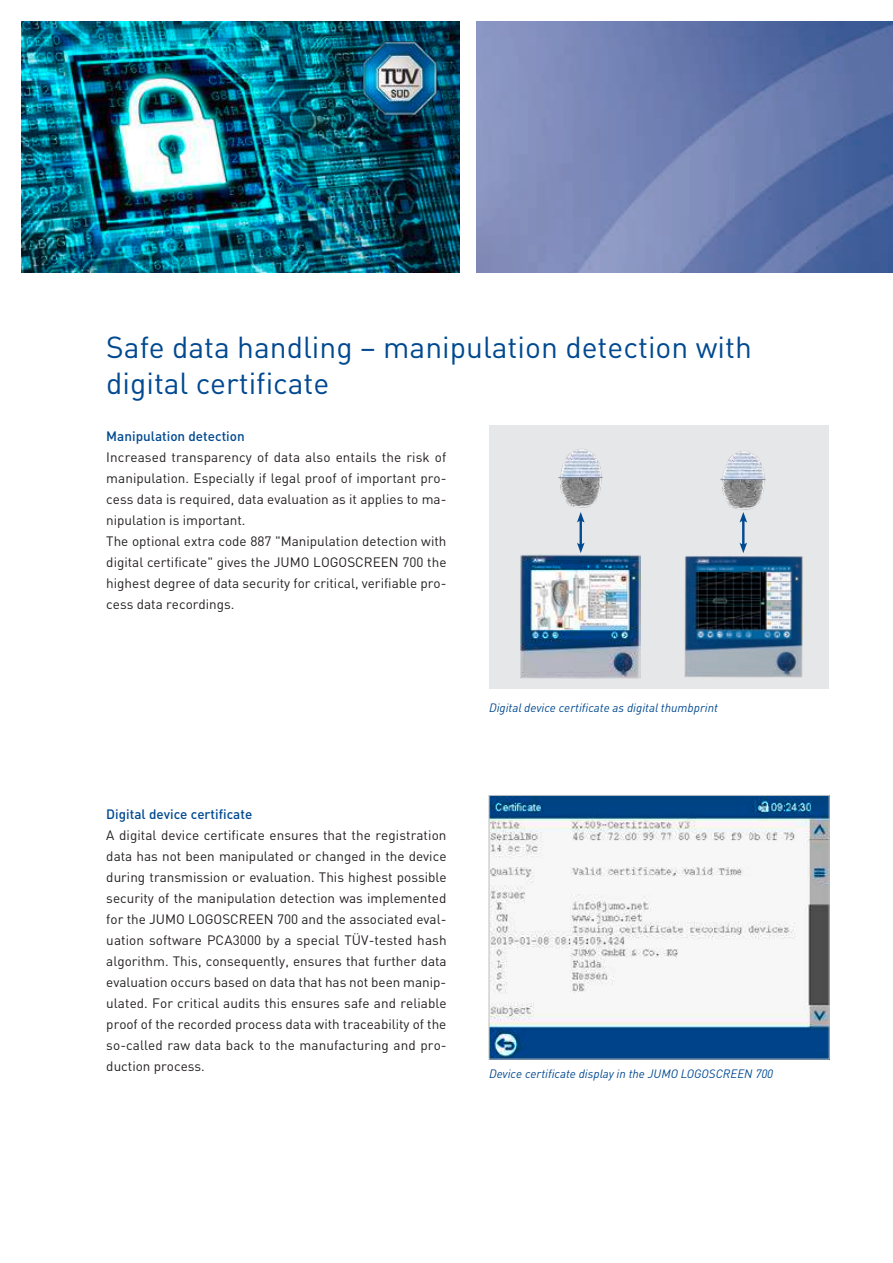
<style>
.page{position:relative;width:893px;height:1263px;background:#fff}
.page>*{position:absolute;margin:0;border:0;box-sizing:border-box;transform-origin:0 0}
.t1{font:30px/36px "DIN Pro";color:#014990}
.t2{font:13.5px/21px "DIN Pro";color:#231f20}
.t3{font:500 13.5px "DIN Pro";color:#014990}
.t4{font:italic 12px "DIN Pro";color:#014990}
</style>
<div class="page">
<img style="left:476px;top:21px;width:417px;height:251px">
<img style="left:21px;top:21px;width:438px;height:251px">
<img style="left:491px;top:797px;width:336px;height:260px">
<div style="left:489px;top:795px;width:340px;height:264px;border:1px solid #bcbdc0"></div>
<img style="left:354px;top:32px;width:92px;height:92px">
<div style="left:489px;top:425px;width:339px;height:264px;background:#e6e7e9"></div>
<img style="left:520px;top:554px;width:121px;height:124px">
<img style="left:684px;top:556px;width:119px;height:122px">
<img style="left:558px;top:449px;width:45px;height:59px">
<img style="left:720px;top:451px;width:46px;height:59px">
<svg style="left:739px;top:542px;width:8px;height:11px"></svg>
<hr style="left:742px;top:519px;width:2px;height:30px;background:#014990">
<svg style="left:739px;top:512px;width:8px;height:11px"></svg>
<svg style="left:577px;top:542px;width:8px;height:11px"></svg>
<hr style="left:580px;top:519px;width:2px;height:30px;background:#014990">
<svg style="left:577px;top:512px;width:8px;height:11px"></svg>
<h1 class="t1" style="left:106px;top:326px;width:647px">Safe data handling – manipulation detection with digital certificate</h1>
<p class="t3" style="left:106px;top:425px;width:140px">Manipulation detection</p>
<p class="t2" style="left:106px;top:445px;width:342px">Increased transparency of data also entails the risk of manipulation. Especially if legal proof of important pro&shy;cess data is required, data evaluation as it applies to ma&shy;nipulation is important.<br>The optional extra code 887 "Manipulation detection with digital certificate" gives the JUMO LOGOSCREEN 700 the highest degree of data security for critical, verifiable pro&shy;cess data recordings.</p>
<p class="t3" style="left:106px;top:803px;width:147px">Digital device certificate</p>
<p class="t2" style="left:106px;top:823px;width:342px;text-align:justify">A digital device certificate ensures that the registration data has not been manipulated or changed in the device during transmission or evaluation. This highest possible security of the manipulation detection was implemented for the JUMO LOGOSCREEN 700 and the associated eval&shy;uation software PCA3000 by a special TÜV-tested hash algorithm. This, consequently, ensures that further data evaluation occurs based on data that has not been manip&shy;ulated. For critical audits this ensures safe and reliable proof of the recorded process data with traceability of the so-called raw data back to the manufacturing and pro&shy;duction process.</p>
<p class="t4" style="left:489px;top:698px;width:230px">Digital device certificate as digital thumbprint</p>
<p class="t4" style="left:489px;top:1064px;width:286px">Device certificate display in the JUMO LOGOSCREEN 700</p>
</div>
